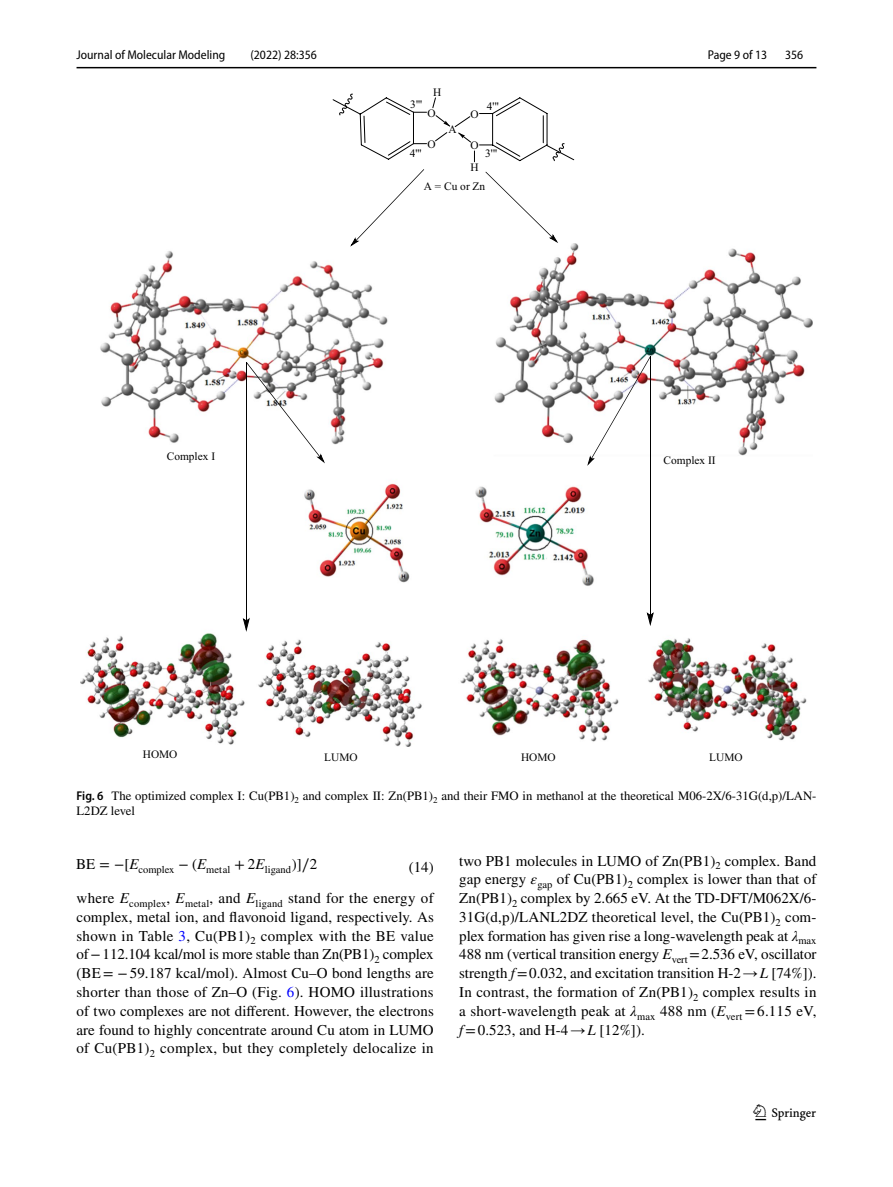
<style>
.page{position:relative;width:893px;height:1187px;background:#fff}
.page>*{position:absolute;margin:0;border:0;box-sizing:border-box;transform-origin:0 0}
.t1{font:22.5px "Springnew Regular 3";color:#000}
.t2{font:15px/18.8px "STIX";letter-spacing:.015em;color:#000;text-align:justify}
.t3{font:15px "STIX Math Regular 14";color:#000}
.t4{font:12.75px/15px "STIX";color:#000}
.t5{font:semi-condensed 12.75px "Myriad Pro";color:#000}
.t6{font:11.4px "Times New Roman PSMT4";color:#000}
.t7{font:10.5px "STIX Math Regular 14";color:#000}
.s1{font-family:"Myriad Pro";font-weight:600;font-stretch:semi-condensed}
.s2{font-family:"STIX General Regular 13"}
.s3{font-style:italic}
.s4{font-family:"Times New Roman"}
.s5{color:#00f}
</style>
<div class="page">
<hr style="left:77px;top:67px;width:739px;height:1px;background:#000">
<img style="left:81px;top:243px;width:731px;height:503px">
<svg style="left:247px;top:362px;width:77px;height:100px"></svg>
<hr style="left:246px;top:362px;width:1px;height:258px;background:#000">
<svg style="left:243px;top:619px;width:6px;height:11px"></svg>
<svg style="left:587px;top:356px;width:63px;height:109px"></svg>
<hr style="left:650px;top:356px;width:1px;height:259px;background:#000">
<svg style="left:647px;top:613px;width:6px;height:11px"></svg>
<svg style="left:332px;top:94px;width:243px;height:68px"></svg>
<svg style="left:351px;top:169px;width:73px;height:77px"></svg>
<svg style="left:485px;top:172px;width:72px;height:70px"></svg>
<p class="t5" style="left:77px;top:48px;width:150px">Journal of Molecular Modeling</p>
<p class="t5" style="left:250px;top:48px;width:68px">(2022) 28:356</p>
<p class="t6" style="left:433px;top:88px;width:10px">H</p>
<p class="t6" style="left:410px;top:100px;width:13px">3'''</p>
<p class="t6" style="left:427px;top:109px;width:10px">O</p>
<p class="t6" style="left:427px;top:140px;width:10px">O</p>
<p class="t6" style="left:410px;top:149px;width:13px">4'''</p>
<p class="t6" style="left:448px;top:125px;width:10px">A</p>
<p class="t6" style="left:487px;top:102px;width:13px">4'''</p>
<p class="t6" style="left:485px;top:149px;width:13px">3'''</p>
<p class="t6" style="left:470px;top:110px;width:10px">O</p>
<p class="t6" style="left:470px;top:141px;width:10px">O</p>
<p class="t6" style="left:470px;top:163px;width:10px">H</p>
<p class="t6" style="left:424px;top:182px;width:63px">A=CuorZn</p>
<p class="t6" style="left:167px;top:452px;width:50px">Complex I</p>
<p class="t5" style="left:708px;top:48px;width:61px">Page 9 of 13</p>
<p class="t5" style="left:785px;top:48px;width:20px">356</p>
<p class="t6" style="left:664px;top:456px;width:54px">Complex II</p>
<p class="t6" style="left:143px;top:749px;width:36px">HOMO</p>
<p class="t6" style="left:324px;top:752px;width:35px">LUMO</p>
<p class="t6" style="left:521px;top:752px;width:36px">HOMO</p>
<p class="t6" style="left:709px;top:753px;width:35px">LUMO</p>
<p class="t4" style="left:77px;top:789px;width:741px"><span class="s1">Fig. 6</span> The optimized complex I: Cu(PB1)<sub>2</sub> and complex II: Zn(PB1)<sub>2</sub> and their FMO in methanol at the theoretical M06-2X/6-31G(d,p)/LAN-<br>L2DZ level</p>
<p class="t3" style="left:292px;top:855px;width:27px">)]∕<span class="s2">2</span></p>
<p class="t2" style="left:459px;top:852px;width:359px">two PB1 molecules in LUMO of Zn(PB1)<sub>2</sub> complex. Band gap energy <span class="s3">ε</span><sub>gap</sub> of Cu(PB1)<sub>2</sub> complex is lower than that of Zn(PB1)<sub>2</sub> complex by 2.665 eV. At the TD-DFT/M062X/6- 31G(d,p)/LANL2DZ theoretical level, the Cu(PB1)<sub>2</sub> com&shy;plex formation has given rise a long-wavelength peak at <span class="s3">λ</span><sub>max </sub>488 nm (vertical transition energy <span class="s3">E</span><sub>vert</sub> =2.536 eV, oscillator strength <span class="s3">f</span>=0.032, and excitation transition H-2<span class="s4">→</span><span class="s3">L</span> [74%]).<br>In contrast, the formation of Zn(PB1)<sub>2</sub> complex results in a short-wavelength peak at <span class="s3">λ</span><sub>max</sub> 488 nm (<span class="s3">E</span><sub>vert</sub> =6.115 eV, <span class="s3">f</span>=0.523, and H-4<span class="s4">→</span><span class="s3">L</span> [12%]).</p>
<p class="t7" style="left:76px;top:863px;width:216px"><sup>BE</sup> <sup>=</sup> <sup>−[</sup><sup>E</sup>complex <sup>−</sup> <sup>(</sup><sup>E</sup>metal <sup>+</sup> <sup>2</sup><sup>E</sup>ligand</p>
<p class="t2" style="left:409px;top:858px;width:26px">(14)</p>
<p class="t2" style="left:77px;top:889px;width:359px">where <span class="s3">E</span><sub>complex</sub>, <span class="s3">E</span><sub>metal</sub>, and <span class="s3">E</span><sub>ligand</sub> stand for the energy of complex, metal ion, and flavonoid ligand, respectively. As shown in Table <span class="s5">3</span>, Cu(PB1)<sub>2</sub> complex with the BE value of−112.104 kcal/mol is more stable than Zn(PB1)<sub>2</sub> complex (BE= −59.187 kcal/mol). Almost Cu–O bond lengths are shorter than those of Zn–O (Fig. <span class="s5">6</span>). HOMO illustrations of two complexes are not different. However, the electrons are found to highly concentrate around Cu atom in LUMO of Cu(PB1)<sub>2</sub> complex, but they completely delocalize in</p>
<h1 class="t1" style="left:755px;top:1104px;width:62px">1 3</h1>
</div>
